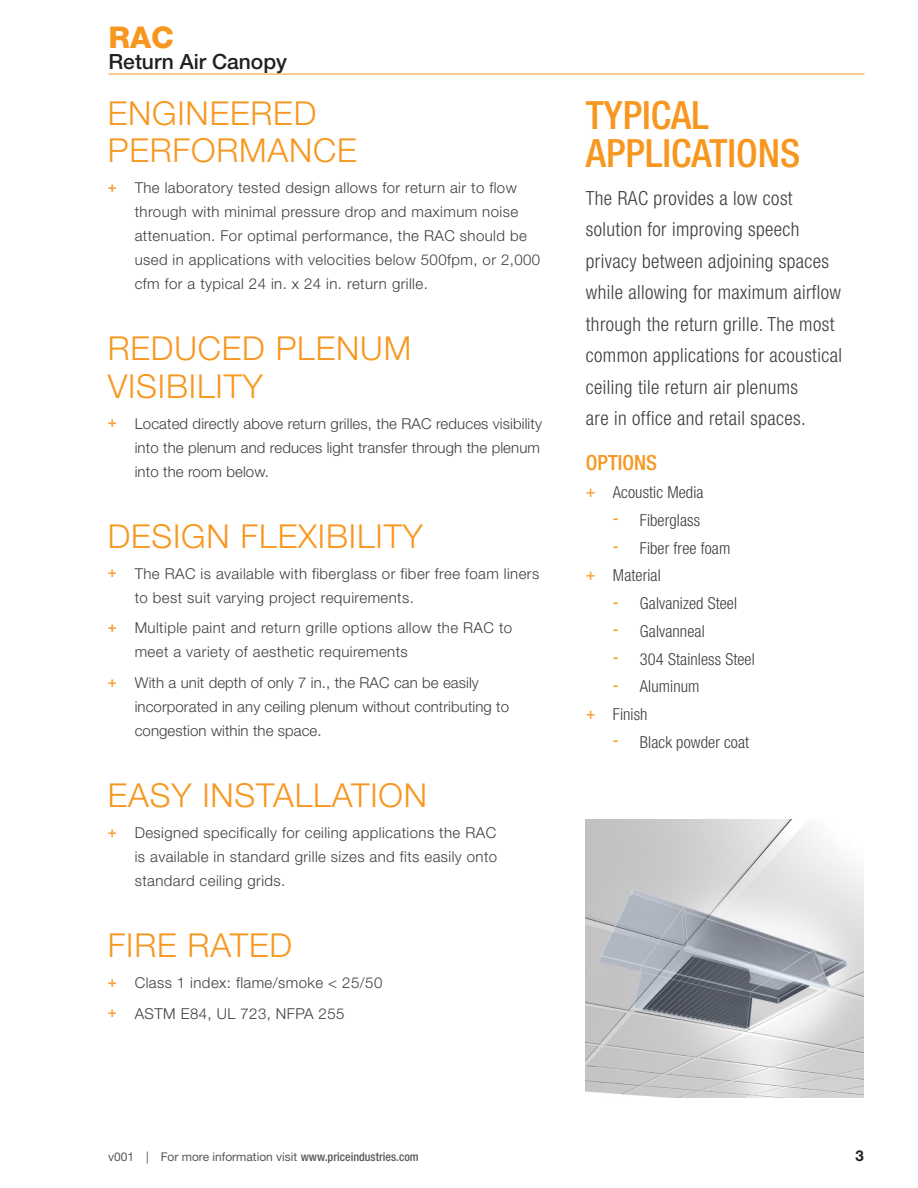
<style>
.page{position:relative;width:918px;height:1188px;background:#fff}
.page>*{position:absolute;margin:0;border:0;box-sizing:border-box;transform-origin:0 0}
.Sidebar_-_Heading_1{font:500 condensed 39px/37.5px "Helvetica Neue LT Std";color:#f7971f}
.Special-Heading_2{font:300 33px/37.5px "Helvetica Neue LT Std";letter-spacing:.025em;color:#f7971f}
.t1{font:800 30px "Helvetica Neue LT Std";color:#f7971f}
.t2{font:500 21px "Helvetica Neue LT Std";color:#231f20}
.Sidebar_-_Heading_2{font:500 condensed 21px "Helvetica Neue LT Std";color:#f7971f}
.Sidebar_-_Body_1{font:300 condensed 19.5px/31.5px "Helvetica Neue LT Std";letter-spacing:.02em;color:#3e3e3f}
.t3{font:300 condensed 16.5px "Helvetica Neue LT Std";letter-spacing:.005em;color:#3e3e3f}
.t4{font:300 15px/24px "Helvetica Neue LT Std";letter-spacing:.03em;color:#3e3e3f}
.t5{font:300 15px/24px "Helvetica Neue LT Std";letter-spacing:.01em;color:#3e3e3f}
.t6{font:300 15px/24px "Helvetica Neue LT Std";letter-spacing:.005em;color:#3e3e3f}
.t7{font:700 15px "Helvetica Neue LT Std";color:#231f20}
.t8{font:12px "Helvetica Neue LT Std";color:#57585a}
.s1{font-weight:500;color:#f9a035}
.s2{font-weight:500;font-stretch:condensed}
</style>
<div class="page">
<img style="left:586px;top:820px;width:278px;height:278px">
<hr style="left:109px;top:74px;width:756px;height:1px;background:#f7971f">
<h3 class="t1" style="left:109px;top:20px;width:67px">RAC</h3>
<h3 class="t2" style="left:109px;top:49px;width:180px">Return Air Canopy</h3>
<p class="Special-Heading_2" style="left:108px;top:94px;width:251px">ENGINEERED<br>PERFORMANCE</p>
<p class="t4" style="left:135px;top:175px;width:407px;text-indent:-27px"><span class="s1">+</span> The laboratory tested design allows for return air to flow through with minimal pressure drop and maximum noise attenuation. For optimal performance, the RAC should be used in applications with velocities below 500fpm, or 2,000 cfm for a typical 24 in. x 24 in. return grille.</p>
<p class="Special-Heading_2" style="left:108px;top:329px;width:305px">REDUCED PLENUM<br>VISIBILITY</p>
<p class="t5" style="left:135px;top:411px;width:409px;text-indent:-27px"><span class="s1">+</span> Located directly above return grilles, the RAC reduces visibility into the plenum and reduces light transfer through the plenum into the room below.</p>
<p class="Special-Heading_2" style="left:108px;top:517px;width:317px">DESIGN FLEXIBILITY</p>
<p class="t4" style="left:135px;top:561px;width:406px;text-indent:-27px"><span class="s1">+</span> The RAC is available with fiberglass or fiber free foam liners to best suit varying project requirements.</p>
<p class="t4" style="left:135px;top:616px;width:379px;text-indent:-27px"><span class="s1">+</span> Multiple paint and return grille options allow the RAC to meet a variety of aesthetic requirements</p>
<p class="t6" style="left:135px;top:670px;width:376px;text-indent:-27px"><span class="s1">+</span> With a unit depth of only 7 in., the RAC can be easily incorporated in any ceiling plenum without contributing to congestion within the space.</p>
<p class="Special-Heading_2" style="left:108px;top:776px;width:321px">EASY INSTALLATION</p>
<p class="t4" style="left:135px;top:820px;width:364px;text-align:justify;text-indent:-27px"><span class="s1">+</span> Designed specifically for ceiling applications the RAC is available in standard grille sizes and fits easily onto standard ceiling grids.</p>
<p class="Special-Heading_2" style="left:108px;top:926px;width:186px">FIRE RATED</p>
<p class="t4" style="left:108px;top:970px;width:276px"><span class="s1">+</span> Class 1 index: flame/smoke &lt; 25/50</p>
<p class="t4" style="left:108px;top:1001px;width:238px"><span class="s1">+</span> ASTM E84, UL 723, NFPA 255</p>
<p class="Sidebar_-_Heading_1" style="left:586px;top:96px;width:216px">TYPICAL<br>APPLICATIONS</p>
<p class="Sidebar_-_Body_1" style="left:586px;top:182px;width:258px">The RAC provides a low cost solution for improving speech privacy between adjoining spaces while allowing for maximum airflow through the return grille. The most common applications for acoustical ceiling tile return air plenums<br>are in office and retail spaces.</p>
<p class="Sidebar_-_Heading_2" style="left:586px;top:450px;width:73px">OPTIONS</p>
<p class="t3" style="left:586px;top:483px;width:119px"><span class="s1">+</span> Acoustic Media</p>
<p class="t3" style="left:613px;top:511px;width:89px"><span class="s1">-</span> Fiberglass</p>
<p class="t3" style="left:613px;top:538px;width:119px"><span class="s1">-</span> Fiber free foam</p>
<p class="t3" style="left:586px;top:566px;width:76px"><span class="s1">+</span> Material</p>
<p class="t3" style="left:613px;top:594px;width:126px"><span class="s1">-</span> Galvanized Steel</p>
<p class="t3" style="left:613px;top:622px;width:93px"><span class="s1">-</span> Galvanneal</p>
<p class="t3" style="left:613px;top:649px;width:143px"><span class="s1">-</span> 304 Stainless Steel</p>
<p class="t3" style="left:613px;top:677px;width:88px"><span class="s1">-</span> Aluminum</p>
<p class="t3" style="left:586px;top:705px;width:63px"><span class="s1">+</span> Finish</p>
<p class="t3" style="left:613px;top:733px;width:138px"><span class="s1">-</span> Black powder coat</p>
<p class="t8" style="left:108px;top:1150px;width:312px">v001 | For more information visit <span class="s2">www.priceindustries.com</span></p>
<p class="t7" style="left:856px;top:1146px;width:10px">3</p>
</div>
